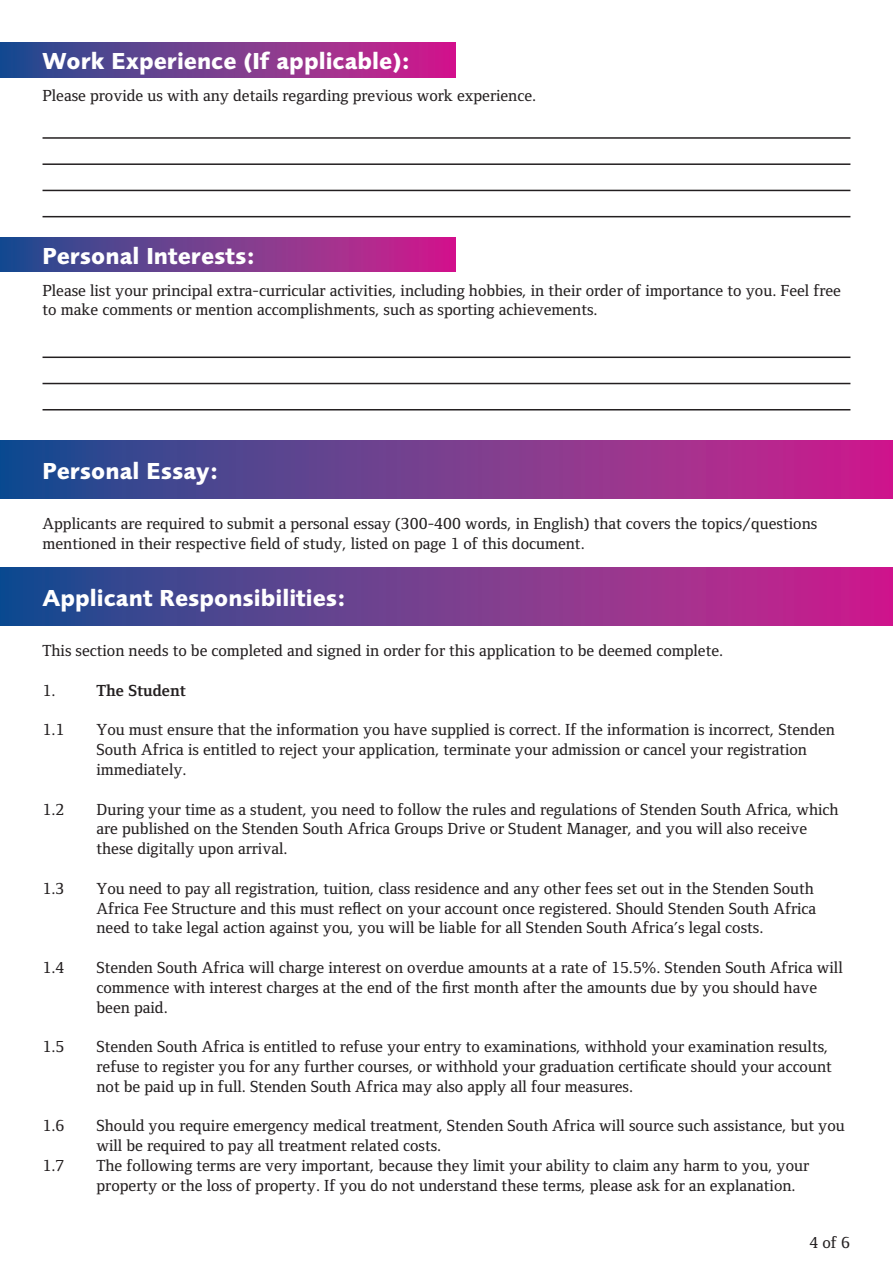
<style>
.page{position:relative;width:893px;height:1263px;background:#fff}
.page>*{position:absolute;margin:0;border:0;box-sizing:border-box;transform-origin:0 0}
.t1{font:700 24px "Foundry Sans";color:#fff}
.t2{font:500 16.5px/19.8px "Foundry Form Serif W04";color:#231f20}
.t3{font:700 16.5px "Foundry Form Serif W04";color:#231f20}
</style>
<div class="page">
<hr style="left:43px;top:137px;width:807px;height:2px;background:#231f20">
<hr style="left:43px;top:163px;width:807px;height:2px;background:#231f20">
<hr style="left:43px;top:190px;width:807px;height:1px;background:#231f20">
<hr style="left:43px;top:216px;width:807px;height:1px;background:#231f20">
<hr style="left:43px;top:356px;width:807px;height:2px;background:#231f20">
<hr style="left:43px;top:383px;width:807px;height:1px;background:#231f20">
<hr style="left:43px;top:409px;width:807px;height:1px;background:#231f20">
<svg style="left:0;top:43px;width:455px;height:34px;background:#7b398e"></svg>
<svg style="left:0;top:237px;width:455px;height:35px;background:#7b398e"></svg>
<svg style="left:0;top:440px;width:893px;height:59px;background:#763a8e"></svg>
<svg style="left:0;top:567px;width:893px;height:59px;background:#763a8e"></svg>
<p class="t1" style="left:43px;top:47px;width:369px">Work Experience (If applicable):</p>
<p class="t2" style="left:43px;top:85px;width:495px">Please provide us with any details regarding previous work experience.</p>
<p class="t1" style="left:43px;top:241px;width:214px">Personal Interests:</p>
<p class="t2" style="left:43px;top:279px;width:800px">Please list your principal extra-curricular activities, including hobbies, in their order of importance to you. Feel free to make comments or mention accomplishments, such as sporting achievements.</p>
<p class="t1" style="left:43px;top:456px;width:177px">Personal Essay:</p>
<p class="t2" style="left:43px;top:513px;width:776px">Applicants are required to submit a personal essay (300-400 words, in English) that covers the topics/questions mentioned in their respective field of study, listed on page 1 of this document.</p>
<p class="t1" style="left:43px;top:584px;width:305px">Applicant Responsibilities:</p>
<p class="t2" style="left:43px;top:640px;width:682px">This section needs to be completed and signed in order for this application to be deemed complete.</p>
<p class="t2" style="left:43px;top:679px;width:15px">1.</p>
<p class="t3" style="left:97px;top:678px;width:91px">The Student</p>
<p class="t2" style="left:43px;top:719px;width:23px">1.1</p>
<p class="t2" style="left:97px;top:719px;width:740px">You must ensure that the information you have supplied is correct. If the information is incorrect, Stenden<br>South Africa is entitled to reject your application, terminate your admission or cancel your registration immediately.</p>
<p class="t2" style="left:43px;top:798px;width:23px">1.2</p>
<p class="t2" style="left:97px;top:798px;width:744px">During your time as a student, you need to follow the rules and regulations of Stenden South Africa, which are published on the Stenden South Africa Groups Drive or Student Manager, and you will also receive these digitally upon arrival.</p>
<p class="t2" style="left:43px;top:877px;width:23px">1.3</p>
<p class="t2" style="left:97px;top:877px;width:721px">You need to pay all registration, tuition, class residence and any other fees set out in the Stenden South<br>Africa Fee Structure and this must reflect on your account once registered. Should Stenden South Africa need to take legal action against you, you will be liable for all Stenden South Africa’s legal costs.</p>
<p class="t2" style="left:43px;top:957px;width:23px">1.4</p>
<p class="t2" style="left:97px;top:957px;width:748px">Stenden South Africa will charge interest on overdue amounts at a rate of 15.5%. Stenden South Africa will commence with interest charges at the end of the first month after the amounts due by you should have been paid.</p>
<p class="t2" style="left:43px;top:1036px;width:23px">1.5</p>
<p class="t2" style="left:97px;top:1036px;width:737px">Stenden South Africa is entitled to refuse your entry to examinations, withhold your examination results, refuse to register you for any further courses, or withhold your graduation certificate should your account not be paid up in full. Stenden South Africa may also apply all four measures.</p>
<p class="t2" style="left:43px;top:1115px;width:23px">1.6</p>
<p class="t2" style="left:97px;top:1115px;width:750px">Should you require emergency medical treatment, Stenden South Africa will source such assistance, but you will be required to pay all treatment related costs.</p>
<p class="t2" style="left:43px;top:1155px;width:23px">1.7</p>
<p class="t2" style="left:97px;top:1155px;width:714px">The following terms are very important, because they limit your ability to claim any harm to you, your property or the loss of property. If you do not understand these terms, please ask for an explanation.</p>
<p class="t2" style="left:809px;top:1232px;width:42px">4 of 6</p>
</div>
